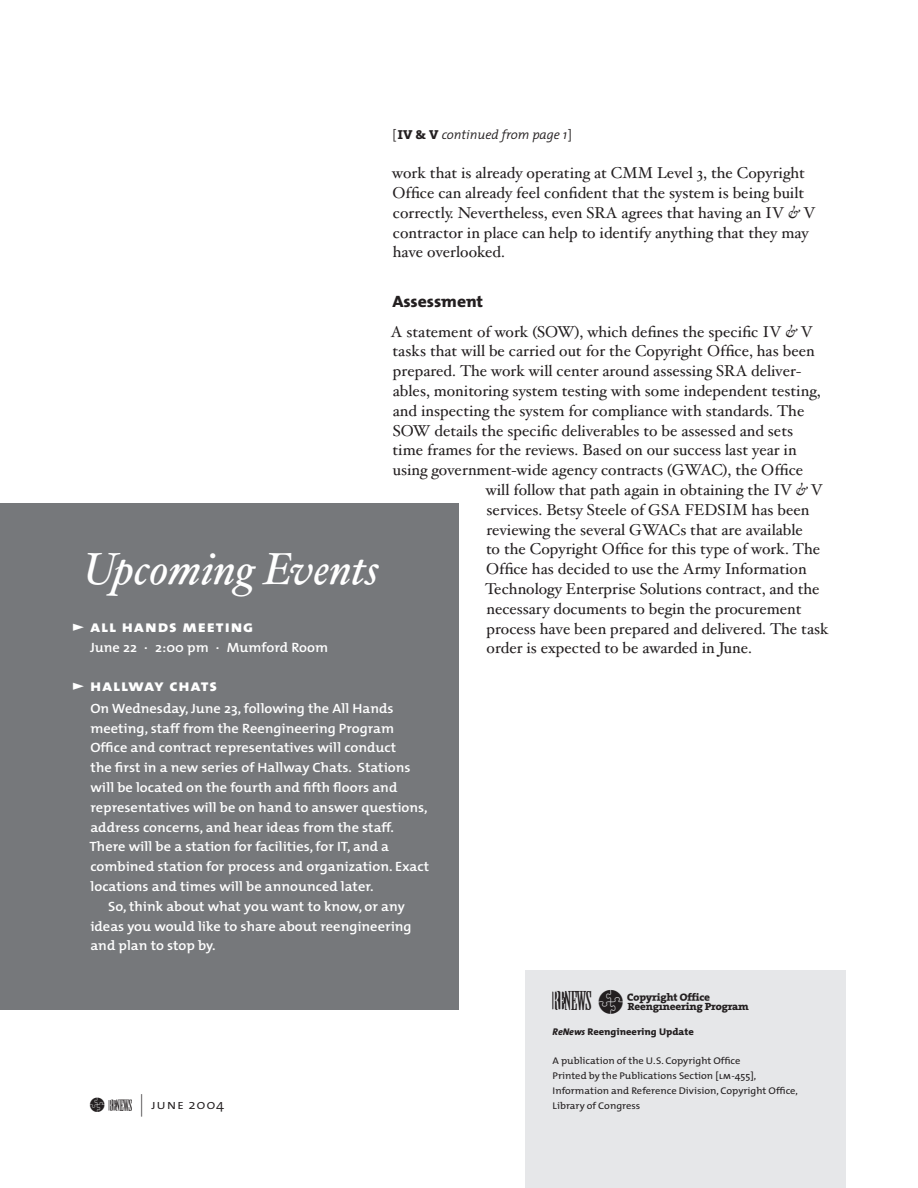
<style>
.page{position:relative;width:918px;height:1188px;background:#fff}
.page>*{position:absolute;margin:0;border:0;box-sizing:border-box;transform-origin:0 0}
.t1{font:italic 45px "Hoefler Text";color:#fff}
.t2{font:30px "Copyright OTF";color:#231f20}
.t3{font:16.5px "The Mix Extra Bold Caps";letter-spacing:.05em;color:#fff;scale:1.07 1}
.t4{font:800 16.5px "The Mix";letter-spacing:-.005em;color:#231f20;scale:1.07 1}
.t5{font:15.75px/19.8px "Hoefler Text";color:#231f20}
.t6{font:600 13.5px "The Mix";color:#fff;scale:1.07 1}
.t7{font:13.5px "The Mix Semi Light Caps";color:#231f20;scale:1.1 1}
.t8{font:italic 300 13.05px "The Mix";color:#231f20}
.t9{font:9.75px/14.9px "The Mix";color:#231f20;scale:1.08 1}
.t10{font:800 9.75px "The Mix";color:#231f20;scale:1.08 1}
.s1{font-style:normal}
.s2{font-family:"The Serif";font-weight:800;font-style:normal}
.s3{font-family:"The Serif";font-weight:800;font-style:normal;font-size:12px}
.s4{font-family:"The Mix Extra Bold Expert"}
.s5{font-family:"Copyright OTF";font-size:18px}
.s6{font-size:22.5px}
.s7{font-family:"The Mix";font-weight:300}
.s8{font-style:italic}
.s9{font-family:"The Mix Caps"}
</style>
<div class="page">
<div style="left:0;top:503px;width:459px;height:507px;background:#76787b"></div>
<div style="left:526px;top:970px;width:320px;height:218px;background:#e6e7e9"></div>
<p class="t8" style="left:392px;top:123px;width:181px"><span class="s1">[</span><span class="s2">IV</span> <span class="s3">&amp;</span> <span class="s2">V</span> continued from page 1<span class="s1">]</span></p>
<p class="t5" style="left:392px;top:163px;width:425px">work that is already operating at CMM Level 3, the Copyright Office can already feel confident that the system is being built correctly. Nevertheless, even SRA agrees that having an IV &amp; V contractor in place can help to identify anything that they may have overlooked.</p>
<p class="t4" style="left:392px;top:287px;width:86px">Assessment</p>
<p class="t5" style="left:391px;top:322px;width:423px">A statement of work (SOW), which defines the specific IV &amp; V</p>
<p class="t5" style="left:392px;top:342px;width:424px">tasks that will be carried out for the Copyright Office, has been</p>
<p class="t5" style="left:393px;top:361px;width:410px">prepared. The work will center around assessing SRA deliver-</p>
<p class="t5" style="left:393px;top:381px;width:429px">ables, monitoring system testing with some independent testing,</p>
<p class="t5" style="left:393px;top:401px;width:413px">and inspecting the system for compliance with standards. The</p>
<p class="t5" style="left:393px;top:421px;width:402px">SOW details the specific deliverables to be assessed and sets</p>
<p class="t5" style="left:392px;top:441px;width:406px">time frames for the reviews. Based on our success last year in</p>
<p class="t5" style="left:393px;top:460px;width:412px">using government-wide agency contracts (GWAC), the Office</p>
<p class="t5" style="left:486px;top:480px;width:339px">will follow that path again in obtaining the IV &amp; V</p>
<p class="t5" style="left:487px;top:500px;width:324px">services. Betsy Steele of GSA FEDSIM has been</p>
<p class="t5" style="left:486px;top:520px;width:318px">reviewing the several GWACs that are available</p>
<p class="t5" style="left:486px;top:540px;width:336px">to the Copyright Office for this type of work. The</p>
<p class="t5" style="left:486px;top:559px;width:322px">Office has decided to use the Army Information</p>
<p class="t5" style="left:485px;top:579px;width:336px">Technology Enterprise Solutions contract, and the</p>
<p class="t5" style="left:486px;top:599px;width:317px">necessary documents to begin the procurement</p>
<p class="t5" style="left:487px;top:619px;width:344px">process have been prepared and delivered. The task</p>
<p class="t5" style="left:487px;top:639px;width:267px">order is expected to be awarded in June.</p>
<h1 class="t1" style="left:84px;top:542px;width:297px">Upcoming Events</h1>
<p class="t3" style="left:73px;top:612px;width:170px"><span class="s4">”</span> all hands meeting</p>
<p class="t6" style="left:90px;top:636px;width:224px">June 22 · 2:00 pm · Mumford Room</p>
<p class="t3" style="left:73px;top:672px;width:136px"><span class="s4">”</span> hallway chats</p>
<p class="t6" style="left:90px;top:697px;width:285px">On Wednesday, June 23, following the All Hands</p>
<p class="t6" style="left:90px;top:717px;width:285px">meeting, staff from the Reengineering Program</p>
<p class="t6" style="left:90px;top:737px;width:287px">Office and contract representatives will conduct</p>
<p class="t6" style="left:91px;top:756px;width:301px">the first in a new series of Hallway Chats. Stations</p>
<p class="t6" style="left:91px;top:776px;width:288px">will be located on the fourth and fifth floors and</p>
<p class="t6" style="left:90px;top:796px;width:317px">representatives will be on hand to answer questions,</p>
<p class="t6" style="left:90px;top:816px;width:285px">address concerns, and hear ideas from the staff.</p>
<p class="t6" style="left:89px;top:836px;width:282px">There will be a station for facilities, for IT, and a</p>
<p class="t6" style="left:91px;top:855px;width:318px">combined station for process and organization. Exact</p>
<p class="t6" style="left:91px;top:875px;width:266px">locations and times will be announced later.</p>
<p class="t6" style="left:108px;top:895px;width:279px">So, think about what you want to know, or any</p>
<p class="t6" style="left:90px;top:915px;width:302px">ideas you would like to share about reengineering</p>
<p class="t6" style="left:90px;top:935px;width:119px">and plan to stop by.</p>
<p class="t7" style="left:90px;top:1093px;width:124px"><span class="s5">F s</span> <span class="s6">|</span> june <span class="s7">2004</span></p>
<h2 class="t2" style="left:553px;top:984px;width:198px">s g</h2>
<p class="t10" style="left:553px;top:1023px;width:132px"><span class="s8">ReNews</span> Reengineering Update</p>
<p class="t9" style="left:553px;top:1053px;width:229px">A publication of the U. S. Copyright Office<br>Printed by the Publications Section [<span class="s9">lm</span>-455], Information and Reference Division, Copyright Office, Library of Congress</p>
</div>
